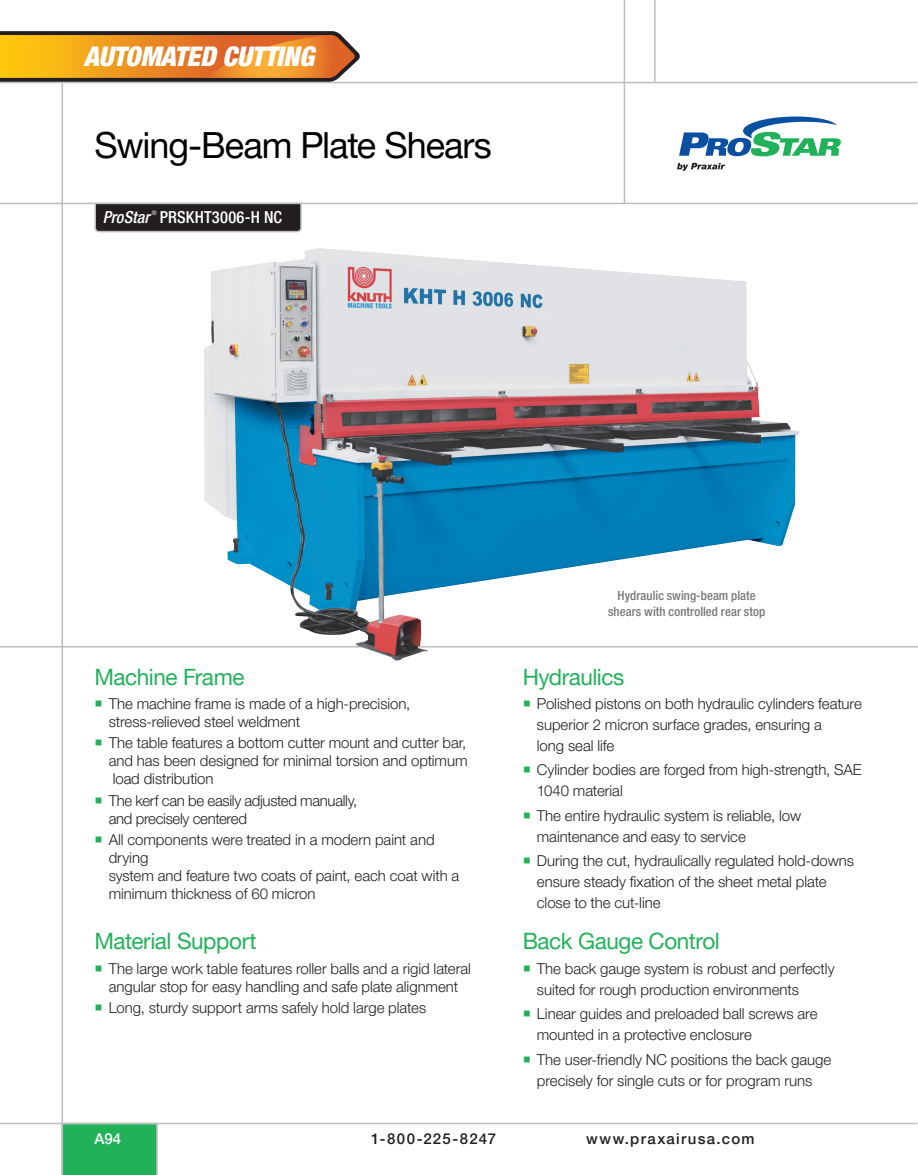
<style>
.page{position:relative;width:918px;height:1175px;background:#fff}
.page>*{position:absolute;margin:0;border:0;box-sizing:border-box;transform-origin:0 0}
.t1{font:36px "Helvetica Neue LT Pro";letter-spacing:-.03em;color:#010203}
.t2{font:italic 900 condensed 27px "Helvetica Neue LT Pro";letter-spacing:-.01em;color:#fff}
.t3{font:22.5px "Helvetica Neue LT Pro";letter-spacing:-.02em;color:#21b259}
.t4{font:500 condensed 16.5px "Helvetica Neue LT Pro";letter-spacing:.015em;color:#fff}
.t5{font:italic 500 condensed 16.5px "Helvetica Neue LT Pro";color:#fff}
.t6{font:300 15px/21px "Helvetica Neue LT Pro";letter-spacing:-.005em;color:#231f20}
.t7{font:500 15px "Helvetica Neue LT Pro";letter-spacing:.09em;color:#231f20}
.t8{font:500 15px "Helvetica Neue LT Std";letter-spacing:.08em;color:#231f20}
.t9{font:500 15px "Helvetica Neue LT Pro";color:#fff}
.t10{font:500 condensed 12.75px/15.3px "Helvetica Neue LT Pro";letter-spacing:.005em;color:#76787b;text-align:center}
.t11{font:6.15px "Helvetica Neue LT Pro";color:#fff}
.s1{color:#21b259}
</style>
<div class="page">
<hr style="left:62px;top:83px;width:1px;height:1091px;background:#bcbdc0">
<hr style="left:0;top:82px;width:917px;height:1px;background:#bcbdc0">
<hr style="left:0;top:203px;width:917px;height:1px;background:#bcbdc0">
<svg style="left:0;top:31px;width:360px;height:51px;background:#ce8429"></svg>
<svg style="left:679px;top:116px;width:162px;height:40px"></svg>
<svg style="left:677px;top:163px;width:48px;height:8px"></svg>
<hr style="left:624px;top:0;width:1px;height:203px;background:#bcbdc0">
<hr style="left:654px;top:0;width:2px;height:82px;background:#bcbdc0">
<div style="left:63px;top:1124px;width:95px;height:50px;background:#21b259"></div>
<hr style="left:0;top:1122px;width:917px;height:2px;background:#bcbdc0">
<svg style="left:94px;top:202px;width:208px;height:31px;background:#3d3a3b"></svg>
<hr style="left:0;top:646px;width:918px;height:1px;background:#bcbdc0">
<img style="left:204px;top:248px;width:595px;height:412px">
<h2 class="t2" style="left:84px;top:40px;width:232px">AUTOMATED CUTTING</h2>
<h1 class="t1" style="left:94px;top:123px;width:399px">Swing-Beam Plate Shears</h1>
<p class="t5" style="left:103px;top:207px;width:48px">ProStar</p>
<p class="t11" style="left:152px;top:209px;width:6px">®</p>
<p class="t4" style="left:160px;top:207px;width:124px">PRSKHT3006-H NC</p>
<h3 class="t3" style="left:94px;top:662px;width:152px">Machine Frame</h3>
<p class="t6" style="left:109px;top:694px;width:303px;line-height:18px;text-indent:-14px"><span class="s1">○</span> The machine frame is made of a high-precision, stress-relieved steel weldment</p>
<p class="t6" style="left:109px;top:733px;width:360px;line-height:18px;text-align:justify;text-indent:-14px"><span class="s1">○</span> The table features a bottom cutter mount and cutter bar, and has been designed for minimal torsion and optimum load distribution</p>
<p class="t6" style="left:109px;top:791px;width:250px;line-height:18px;text-indent:-14px"><span class="s1">○</span> The kerf can be easily adjusted manually, and precisely centered</p>
<p class="t6" style="left:109px;top:830px;width:352px;line-height:18px;text-indent:-14px"><span class="s1">○</span> All components were treated in a modern paint and drying<br>system and feature two coats of paint, each coat with a minimum thickness of 60 micron</p>
<h3 class="t3" style="left:94px;top:927px;width:164px">Material Support</h3>
<p class="t6" style="left:95px;top:959px;width:378px;line-height:18px;text-align:center"><span class="s1">○</span> The large work table features roller balls and a rigid lateral angular stop for easy handling and safe plate alignment</p>
<p class="t6" style="left:95px;top:997px;width:333px"><span class="s1">○</span> Long, sturdy support arms safely hold large plates</p>
<p class="t10" style="left:608px;top:588px;width:159px">Hydraulic swing-beam plate shears with controlled rear stop</p>
<h3 class="t3" style="left:523px;top:662px;width:103px">Hydraulics</h3>
<p class="t6" style="left:537px;top:692px;width:326px;text-indent:-14px"><span class="s1">○</span> Polished pistons on both hydraulic cylinders feature superior 2 micron surface grades, ensuring a<br>long seal life</p>
<p class="t6" style="left:537px;top:759px;width:326px;text-indent:-14px"><span class="s1">○</span> Cylinder bodies are forged from high-strength, SAE<br>1040 material</p>
<p class="t6" style="left:537px;top:804px;width:266px;text-indent:-14px"><span class="s1">○</span> The entire hydraulic system is reliable, low maintenance and easy to service</p>
<p class="t6" style="left:537px;top:850px;width:319px;text-indent:-14px"><span class="s1">○</span> During the cut, hydraulically regulated hold-downs ensure steady fixation of the sheet metal plate close to the cut-line</p>
<h3 class="t3" style="left:523px;top:927px;width:199px">Back Gauge Control</h3>
<p class="t6" style="left:537px;top:957px;width:299px;text-indent:-14px"><span class="s1">○</span> The back gauge system is robust and perfectly suited for rough production environments</p>
<p class="t6" style="left:537px;top:1003px;width:282px;text-indent:-14px"><span class="s1">○</span> Linear guides and preloaded ball screws are mounted in a protective enclosure</p>
<p class="t6" style="left:523px;top:1048px;width:310px;text-align:center"><span class="s1">○</span> The user-friendly NC positions the back gauge precisely for single cuts or for program runs</p>
<p class="t9" style="left:95px;top:1129px;width:28px">A94</p>
<p class="t8" style="left:371px;top:1129px;width:126px">1-800-225-8247</p>
<p class="t7" style="left:586px;top:1129px;width:170px">www.praxairusa.com</p>
</div>
